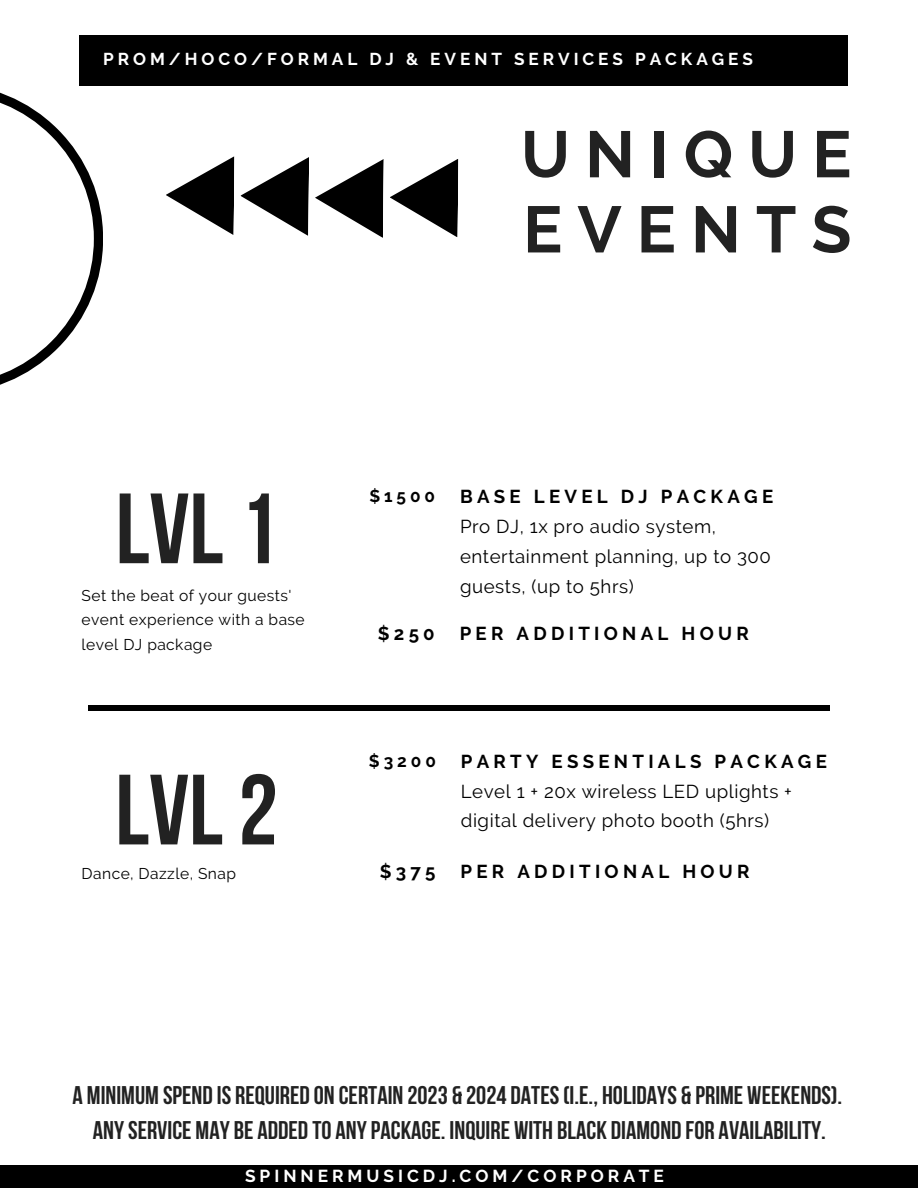
<style>
.page{position:relative;width:918px;height:1188px;background:#fff}
.page>*{position:absolute;margin:0;border:0;box-sizing:border-box;transform-origin:0 0}
.t1{font:700 99.6px "Bebas Neue";color:#222}
.t2{font:700 65.4px/75.2px "Raleway";letter-spacing:.23em;color:#222}
.t3{font:700 25.5px/34.8px "Bebas Neue";color:#222;text-align:center}
.t4{font:18.6px/29.7px "Raleway";letter-spacing:.03em;color:#000}
.t5{font:700 18.6px "Raleway";letter-spacing:.23em;color:#000}
.t6{font:700 17.25px "Raleway";letter-spacing:.23em;color:#fff}
.t7{font:700 17.1px "Raleway";letter-spacing:.23em;color:#fff}
.t8{font:700 17.1px "Raleway";letter-spacing:.23em;color:#000}
.t9{font:15.6px/24.3px "Raleway";letter-spacing:.03em;color:#000}
</style>
<div class="page">
<div style="left:79px;top:35px;width:769px;height:51px;background:#000"></div>
<svg style="left:0;top:92px;width:103px;height:293px"></svg>
<svg style="left:390px;top:159px;width:68px;height:78px"></svg>
<svg style="left:315px;top:159px;width:69px;height:79px"></svg>
<svg style="left:166px;top:156px;width:143px;height:80px"></svg>
<div style="left:88px;top:705px;width:742px;height:6px;background:#000"></div>
<div style="left:0;top:1166px;width:918px;height:22px;background:#000"></div>
<h6 class="t7" style="left:103px;top:49px;width:651px">PROM/HOCO/FORMAL DJ &amp; EVENT SERVICES PACKAGES</h6>
<h4 class="t2" style="left:521px;top:117px;width:332px">UNIQUE<br>EVENTS</h4>
<h2 class="t1" style="left:116px;top:489px;width:164px">LVL1</h2>
<h1 class="t9" style="left:82px;top:583px;width:225px">Set the beat of your guests' event experience with a base level DJ package</h1>
<h4 class="t1" style="left:115px;top:770px;width:164px">LVL2</h4>
<h1 class="t9" style="left:82px;top:861px;width:156px">Dance, Dazzle, Snap</h1>
<p class="t8" style="left:369px;top:486px;width:67px">$1500</p>
<h6 class="t5" style="left:460px;top:486px;width:315px">BASE LEVEL DJ PACKAGE</h6>
<h4 class="t4" style="left:460px;top:512px;width:313px">Pro DJ, 1x pro audio system, entertainment planning, up to 300 guests, (up to 5hrs)</h4>
<h5 class="t5" style="left:378px;top:622px;width:59px">$250</h5>
<h4 class="t5" style="left:460px;top:622px;width:291px">PER ADDITIONAL HOUR</h4>
<p class="t8" style="left:369px;top:751px;width:69px">$3200</p>
<h6 class="t5" style="left:461px;top:750px;width:368px">PARTY ESSENTIALS PACKAGE</h6>
<h4 class="t4" style="left:461px;top:776px;width:333px">Level 1 + 20x wireless LED uplights + digital delivery photo booth (5hrs)</h4>
<h5 class="t5" style="left:380px;top:860px;width:57px">$375</h5>
<h4 class="t5" style="left:461px;top:860px;width:291px">PER ADDITIONAL HOUR</h4>
<h3 class="t3" style="left:73px;top:1081px;width:771px">A MINIMUM SPEND IS REQUIRED ON CERTAIN 2023 &amp; 2024 DATES(I.E., HOLIDAYS &amp; PRIME WEEKENDS).<br>ANYSERVICE MAY BE ADDED TO ANYPACKAGE. INQUIRE WITH BLACK DIAMOND FOR AVAILABILITY.</h3>
<h6 class="t6" style="left:245px;top:1166px;width:421px">SPINNERMUSICDJ.COM/CORPORATE</h6>
</div>
